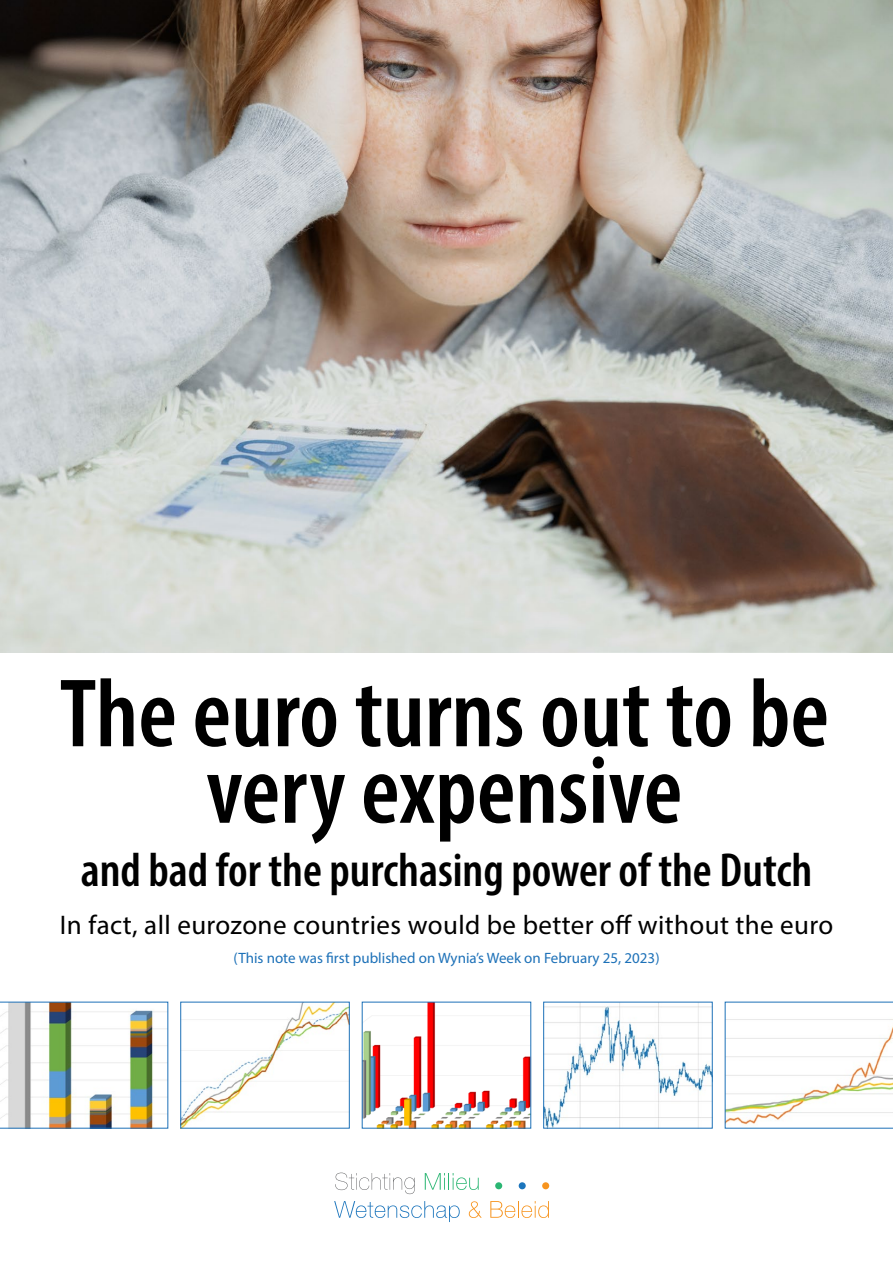
<style>
.page{position:relative;width:893px;height:1263px;background:#fff}
.page>*{position:absolute;margin:0;border:0;box-sizing:border-box;transform-origin:0 0}
.t1{font:600 condensed 98.1px/76.5px "Myriad Pro";color:#000;text-align:center}
.t2{font:600 condensed 48px "Myriad Pro";color:#000}
.t3{font:27px "Myriad Pro";letter-spacing:.015em;color:#000}
.t4{font:15px "Myriad Pro";color:#1d71b8}
</style>
<div class="page">
<svg style="left:335px;top:1173px;width:80px;height:21px"></svg>
<svg style="left:425px;top:1173px;width:54px;height:17px"></svg>
<svg style="left:334px;top:1201px;width:126px;height:21px"></svg>
<svg style="left:469px;top:1201px;width:13px;height:17px"></svg>
<svg style="left:490px;top:1201px;width:59px;height:17px"></svg>
<div style="left:495px;top:1182px;width:7px;height:7px;background:#2bb673;border-radius:50%"></div>
<div style="left:519px;top:1182px;width:7px;height:7px;background:#1c75bc;border-radius:50%"></div>
<div style="left:542px;top:1182px;width:7px;height:7px;background:#f7941e;border-radius:50%"></div>
<img style="left:182px;top:1004px;width:166px;height:122px">
<div style="left:180px;top:1002px;width:170px;height:126px;border:1px solid #1d71b8"></div>
<svg style="left:0;top:1002px;width:168px;height:126px"></svg>
<img style="left:364px;top:1004px;width:165px;height:122px">
<img style="left:545px;top:1004px;width:166px;height:122px">
<div style="left:543px;top:1002px;width:170px;height:126px;border:1px solid #1d71b8"></div>
<svg style="left:725px;top:1002px;width:168px;height:126px"></svg>
<img style="left:0;top:0;width:893px;height:653px">
<h1 class="t1" style="left:60px;top:674px;width:771px">The euro turns out to be very expensive</h1>
<h2 class="t2" style="left:81px;top:841px;width:733px">and bad for the purchasing power of the Dutch</h2>
<p class="t3" style="left:60px;top:908px;width:775px">In fact, all eurozone countries would be better off without the euro</p>
<p class="t4" style="left:233px;top:948px;width:428px">(This note was first published on Wynia’s Week on February 25, 2023)</p>
</div>
